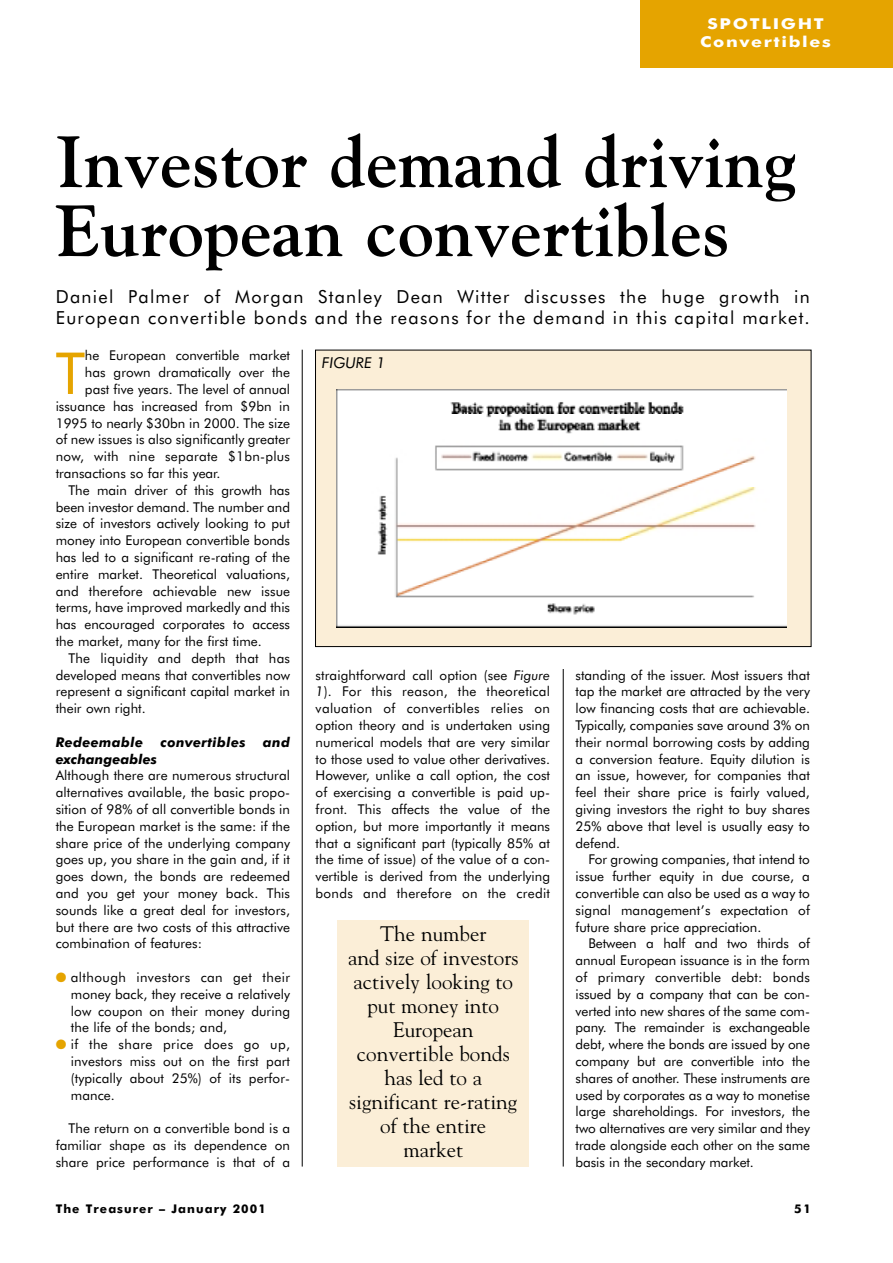
<style>
.page{position:relative;width:893px;height:1263px;background:#fff}
.page>*{position:absolute;margin:0;border:0;box-sizing:border-box;transform-origin:0 0}
.t1{font:700 72px/69px "Goudy";color:#000}
.t2{font:57.9px "Futura BT";color:#e5a400}
.t3{font:21px/24px "Goudy";color:#000;text-align:center}
.t4{font:18px/21.6px "Futura BT";letter-spacing:.07em;color:#000}
.t5{font:700 15px/18px "Futura BT";letter-spacing:.09em;color:#fff;text-align:center;scale:1.2 1}
.t6{font:italic 15px "Futura BT";color:#000}
.t7{font:13.5px/16.8px "Futura BT";color:#000;text-align:justify}
.t8{font:13.5px "Futura BT";letter-spacing:.02em;color:#000}
.t9{font:italic 700 13.5px "Futura BT";letter-spacing:.025em;color:#000}
.t10{font:italic 700 13.5px "Futura BT";color:#000}
.t11{font:700 12px "Futura BT";letter-spacing:.085em;color:#000}
.s1{color:#e5a400}
.s2{font-style:italic}
</style>
<div class="page">
<div style="left:640px;top:0;width:252px;height:68px;background:#e5a400"></div>
<hr style="left:302px;top:350px;width:1px;height:817px;background:#000">
<hr style="left:563px;top:669px;width:1px;height:498px;background:#000">
<div style="left:315px;top:350px;width:496px;height:297px;background:#fbeed7"></div>
<div style="left:315px;top:350px;width:496px;height:297px;border:1px solid #000"></div>
<img style="left:337px;top:389px;width:449px;height:239px">
<div style="left:337px;top:920px;width:192px;height:247px;background:#fbeed7"></div>
<p class="t5" style="left:700px;top:16px;width:110px">SPOTLIGHT<br>Convertibles</p>
<h1 class="t1" style="left:56px;top:133px;width:741px">Investor demand driving<br>European convertibles</h1>
<h3 class="t4" style="left:56px;top:288px;width:755px">Daniel Palmer of Morgan Stanley Dean Witter discusses the huge growth in<br>European convertible bonds and the reasons for the demand in this capital market.</h3>
<p class="t6" style="left:322px;top:357px;width:65px">FIGURE 1</p>
<h2 class="t2" style="left:56px;top:353px;width:31px">T</h2>
<p class="t7" style="left:85px;top:349px;width:207px">he European convertible market</p>
<p class="t7" style="left:85px;top:366px;width:207px">has grown dramatically over the</p>
<p class="t7" style="left:85px;top:382px;width:207px">past five years. The level of annual</p>
<p class="t7" style="left:56px;top:399px;width:236px">issuance has increased from $9bn in</p>
<p class="t7" style="left:56px;top:416px;width:236px">1995 to nearly $30bn in 2000. The size</p>
<p class="t7" style="left:56px;top:433px;width:236px">of new issues is also significantly greater</p>
<p class="t8" style="left:56px;top:452px;width:236px">now, with nine separate $1bn-plus</p>
<p class="t7" style="left:56px;top:466px;width:166px">transactions so far this year.</p>
<p class="t7" style="left:68px;top:483px;width:223px">The main driver of this growth has</p>
<p class="t7" style="left:56px;top:500px;width:236px">been investor demand. The number and</p>
<p class="t7" style="left:56px;top:517px;width:236px">size of investors actively looking to put</p>
<p class="t7" style="left:56px;top:534px;width:236px">money into European convertible bonds</p>
<p class="t7" style="left:56px;top:550px;width:236px">has led to a significant re-rating of the</p>
<p class="t7" style="left:56px;top:567px;width:236px">entire market. Theoretical valuations,</p>
<p class="t7" style="left:56px;top:584px;width:236px">and therefore achievable new issue</p>
<p class="t7" style="left:56px;top:601px;width:236px">terms, have improved markedly and this</p>
<p class="t7" style="left:56px;top:618px;width:236px">has encouraged corporates to access</p>
<p class="t7" style="left:56px;top:634px;width:208px">the market, many for the first time.</p>
<p class="t7" style="left:68px;top:651px;width:223px">The liquidity and depth that has</p>
<p class="t7" style="left:56px;top:668px;width:236px">developed means that convertibles now</p>
<p class="t7" style="left:56px;top:685px;width:236px">represent a significant capital market in</p>
<p class="t7" style="left:56px;top:702px;width:91px">their own right.</p>
<p class="t9" style="left:56px;top:737px;width:89px">Redeemable</p>
<p class="t9" style="left:160px;top:737px;width:87px">convertibles</p>
<p class="t9" style="left:263px;top:737px;width:29px">and</p>
<p class="t10" style="left:56px;top:754px;width:103px">exchangeables</p>
<p class="t7" style="left:56px;top:769px;width:236px">Although there are numerous structural alternatives available, the basic propo&shy;sition of 98% of all convertible bonds in the European market is the same: if the share price of the underlying company goes up, you share in the gain and, if it goes down, the bonds are redeemed and you get your money back. This sounds like a great deal for investors, but there are two costs of this attractive combination of features:</p>
<p class="t7" style="left:71px;top:970px;width:221px;text-indent:-15px"><span class="s1">●</span> although investors can get their money back, they receive a relatively low coupon on their money during the life of the bonds; and,</p>
<p class="t7" style="left:71px;top:1038px;width:221px;text-indent:-15px"><span class="s1">●</span> if the share price does go up, investors miss out on the first part (typically about 25%) of its perfor&shy;mance.</p>
<p class="t7" style="left:56px;top:1122px;width:236px;text-indent:13px">The return on a convertible bond is a familiar shape as its dependence on share price performance is that of a</p>
<p class="t7" style="left:315px;top:668px;width:236px">straightforward call option (see <span class="s2">Figure 1</span>). For this reason, the theoretical valuation of convertibles relies on option theory and is undertaken using numerical models that are very similar to those used to value other derivatives.<br>However, unlike a call option, the cost of exercising a convertible is paid up&shy;front. This affects the value of the option, but more importantly it means that a significant part (typically 85% at the time of issue) of the value of a con&shy;vertible is derived from the underlying bonds and therefore on the credit</p>
<p class="t7" style="left:575px;top:668px;width:236px">standing of the issuer. Most issuers that tap the market are attracted by the very low financing costs that are achievable.<br>Typically, companies save around 3% on their normal borrowing costs by adding a conversion feature. Equity dilution is an issue, however, for companies that feel their share price is fairly valued, giving investors the right to buy shares 25% above that level is usually easy to defend.</p>
<p class="t7" style="left:575px;top:853px;width:236px;text-indent:13px">For growing companies, that intend to issue further equity in due course, a convertible can also be used as a way to signal management’s expectation of future share price appreciation.</p>
<p class="t7" style="left:575px;top:937px;width:236px;text-indent:13px">Between a half and two thirds of annual European issuance is in the form of primary convertible debt: bonds issued by a company that can be con&shy;verted into new shares of the same com&shy;pany. The remainder is exchangeable debt, where the bonds are issued by one company but are convertible into the shares of another. These instruments are used by corporates as a way to monetise large shareholdings. For investors, the two alternatives are very similar and they trade alongside each other on the same basis in the secondary market.</p>
<h3 class="t3" style="left:348px;top:923px;width:172px">The number<br>and size of investors actively looking to put money into<br>European convertible bonds has led to a significant re-rating of the entire market</h3>
<p class="t11" style="left:56px;top:1205px;width:212px">The Treasurer – January 2001</p>
<p class="t11" style="left:794px;top:1205px;width:18px">51</p>
</div>
